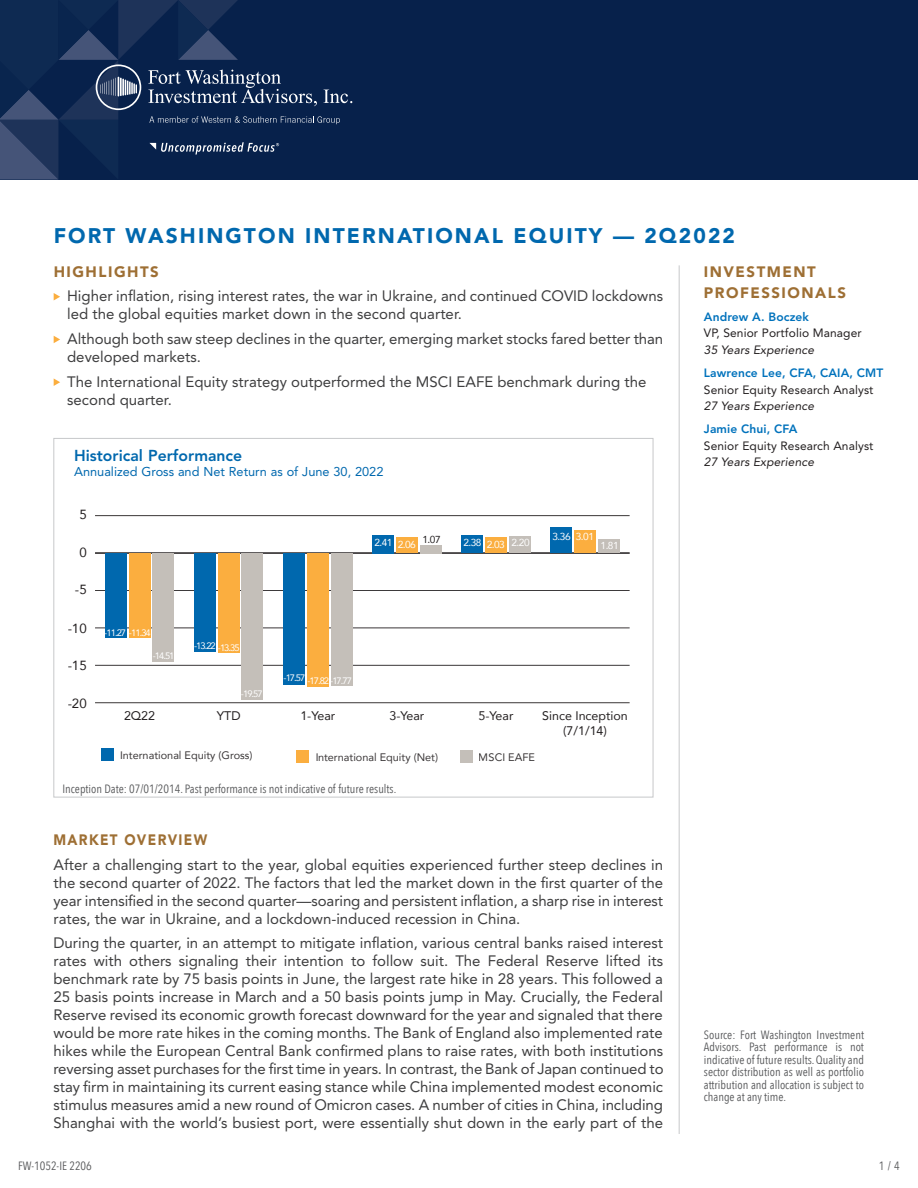
<style>
.page{position:relative;width:918px;height:1188px;background:#fff}
.page>*{position:absolute;margin:0;border:0;box-sizing:border-box;transform-origin:0 0}
.Blue_Header{font:900 21px "Avenir LT Std";letter-spacing:.1em;color:#0068ae}
.Graph_Header{font:800 15.75px "Avenir LT Std";color:#0068ae}
.Body_Copy{font:15px/18px "Avenir LT Std";color:#3e3e3f;text-align:justify}
.Bullets{font:15px/18px "Avenir LT Std";color:#3e3e3f}
.Brown_Subheads{font:900 15px/21px "Avenir LT Std";letter-spacing:.1em;color:#9e6f34}
.Brown_Subheads-2{font:900 15px "Avenir LT Std";letter-spacing:.1em;color:#9e6f34;scale:.9 1}
.t1{font:13.2px "Avenir";color:#231f20}
._2nd_Line_after_Grap{font:12.75px "Avenir LT Std";color:#0068ae}
.t2{font:12.45px/15px "Avenir";color:#231f20;text-align:center}
.t3{font:12px/12.3px "Avenir Next Condensed";color:#57585a;text-align:justify}
.t4{font:12px "Avenir LT Std";letter-spacing:.01em;color:#231f20}
.Name{font:800 12px "Avenir LT Std";letter-spacing:.01em;color:#0072bc}
.Years{font:italic 12px "Avenir LT Std";letter-spacing:.01em;color:#231f20}
.t5{font:10.95px "Avenir";color:#231f20}
.t6{font:10.05px "Avenir";letter-spacing:-.05em;color:#fff}
.t7{font:10.05px "Avenir";color:#231f20}
.t8{font:9.3px "Avenir";letter-spacing:-.1em;color:#fff}
</style>
<div class="page">
<div style="left:0;top:0;width:918px;height:179px;background:#07214b"></div>
<svg style="left:0;top:0;width:352px;height:180px"></svg>
<svg style="left:54px;top:293px;width:6px;height:7px"></svg>
<svg style="left:54px;top:336px;width:6px;height:7px"></svg>
<svg style="left:54px;top:378px;width:6px;height:8px"></svg>
<hr style="left:679px;top:265px;width:1px;height:869px;background:#c7c8ca">
<hr style="left:95px;top:552px;width:535px;height:2px;background:#231f20">
<hr style="left:95px;top:702px;width:535px;height:1px;background:#231f20">
<hr style="left:95px;top:665px;width:535px;height:1px;background:#231f20">
<hr style="left:95px;top:628px;width:535px;height:1px;background:#231f20">
<hr style="left:95px;top:590px;width:535px;height:1px;background:#231f20">
<hr style="left:95px;top:515px;width:535px;height:1px;background:#231f20">
<div style="left:105px;top:553px;width:22px;height:84px;background:#0068ae"></div>
<div style="left:194px;top:553px;width:22px;height:99px;background:#0068ae"></div>
<div style="left:283px;top:553px;width:22px;height:132px;background:#0068ae"></div>
<div style="left:372px;top:535px;width:22px;height:18px;background:#0068ae"></div>
<div style="left:462px;top:535px;width:21px;height:18px;background:#0068ae"></div>
<div style="left:551px;top:528px;width:21px;height:25px;background:#0068ae"></div>
<div style="left:129px;top:553px;width:21px;height:85px;background:#fbae3f"></div>
<div style="left:218px;top:553px;width:21px;height:100px;background:#fbae3f"></div>
<div style="left:307px;top:553px;width:21px;height:133px;background:#fbae3f"></div>
<div style="left:396px;top:538px;width:22px;height:15px;background:#fbae3f"></div>
<div style="left:485px;top:538px;width:22px;height:15px;background:#fbae3f"></div>
<div style="left:574px;top:531px;width:22px;height:22px;background:#fbae3f"></div>
<div style="left:153px;top:553px;width:21px;height:109px;background:#c4bfb9"></div>
<div style="left:242px;top:553px;width:21px;height:147px;background:#c4bfb9"></div>
<div style="left:331px;top:553px;width:21px;height:133px;background:#c4bfb9"></div>
<div style="left:420px;top:545px;width:21px;height:8px;background:#c4bfb9"></div>
<div style="left:509px;top:537px;width:21px;height:16px;background:#c4bfb9"></div>
<div style="left:598px;top:540px;width:22px;height:13px;background:#c4bfb9"></div>
<div style="left:101px;top:748px;width:13px;height:13px;background:#0068ae"></div>
<div style="left:297px;top:750px;width:12px;height:13px;background:#fbae3f"></div>
<div style="left:460px;top:750px;width:12px;height:13px;background:#c4bfb9"></div>
<p class="Blue_Header" style="left:54px;top:223px;width:683px">FORT WASHINGTON INTERNATIONAL EQUITY — 2Q2022</p>
<p class="Brown_Subheads" style="left:54px;top:261px;width:107px">HIGHLIGHTS</p>
<p class="Bullets" style="left:67px;top:287px;width:597px">Higher inflation, rising interest rates, the war in Ukraine, and continued COVID lockdowns led the global equities market down in the second quarter.</p>
<p class="Bullets" style="left:67px;top:330px;width:598px">Although both saw steep declines in the quarter, emerging market stocks fared better than developed markets.</p>
<p class="Bullets" style="left:67px;top:373px;width:581px">The International Equity strategy outperformed the MSCI EAFE benchmark during the second quarter.</p>
<p class="Graph_Header" style="left:74px;top:446px;width:170px">Historical Performance</p>
<p class="_2nd_Line_after_Grap" style="left:74px;top:465px;width:311px">Annualized Gross and Net Return as of June 30, 2022</p>
<p class="t1" style="left:79px;top:504px;width:9px">5</p>
<p class="t1" style="left:79px;top:541px;width:9px">0</p>
<p class="t1" style="left:75px;top:579px;width:13px">-5</p>
<p class="t1" style="left:68px;top:618px;width:21px">-10</p>
<p class="t1" style="left:68px;top:655px;width:21px">-15</p>
<p class="t1" style="left:68px;top:693px;width:21px">-20</p>
<p class="t6" style="left:374px;top:535px;width:20px">2.41</p>
<p class="t6" style="left:398px;top:536px;width:20px">2.06</p>
<p class="t7" style="left:423px;top:532px;width:20px">1.07</p>
<p class="t6" style="left:463px;top:535px;width:43px">2.38 2.03</p>
<p class="t6" style="left:512px;top:535px;width:20px">2.20</p>
<p class="t6" style="left:553px;top:528px;width:43px">3.36 3.01</p>
<p class="t6" style="left:601px;top:537px;width:20px">1.81</p>
<p class="t8" style="left:104px;top:625px;width:48px">-11.27 -11.34</p>
<p class="t8" style="left:153px;top:648px;width:23px">-14.51</p>
<p class="t8" style="left:194px;top:638px;width:23px">-13.22</p>
<p class="t8" style="left:218px;top:640px;width:23px">-13.35</p>
<p class="t8" style="left:241px;top:686px;width:23px">-19.57</p>
<p class="t8" style="left:284px;top:670px;width:23px">-17.57</p>
<p class="t8" style="left:307px;top:674px;width:46px">-17.82 -17.77</p>
<p class="t2" style="left:124px;top:708px;width:33px">2Q22</p>
<p class="t2" style="left:217px;top:708px;width:25px">YTD</p>
<p class="t2" style="left:300px;top:708px;width:36px">1-Year</p>
<p class="t2" style="left:389px;top:708px;width:36px">3-Year</p>
<p class="t2" style="left:479px;top:708px;width:36px">5-Year</p>
<p class="t5" style="left:120px;top:747px;width:134px">International Equity (Gross)</p>
<p class="t5" style="left:315px;top:748px;width:124px">International Equity (Net)</p>
<p class="t5" style="left:479px;top:749px;width:58px">MSCI EAFE</p>
<p class="t2" style="left:542px;top:708px;width:87px">Since Inception (7/1/14)</p>
<p class="t3" style="left:62px;top:782px;width:335px">Inception Date: 07/01/2014. Past performance is not indicative of future results.</p>
<p class="Brown_Subheads-2" style="left:53px;top:831px;width:172px">MARKET OVERVIEW</p>
<p class="Body_Copy" style="left:53px;top:856px;width:611px">After a challenging start to the year, global equities experienced further steep declines in the second quarter of 2022. The factors that led the market down in the first quarter of the year intensified in the second quarter—soaring and persistent inflation, a sharp rise in interest rates, the war in Ukraine, and a lockdown-induced recession in China.</p>
<p class="Body_Copy" style="left:53px;top:934px;width:612px">During the quarter, in an attempt to mitigate inflation, various central banks raised interest rates with others signaling their intention to follow suit. The Federal Reserve lifted its benchmark rate by 75 basis points in June, the largest rate hike in 28 years. This followed a 25 basis points increase in March and a 50 basis points jump in May. Crucially, the Federal Reserve revised its economic growth forecast downward for the year and signaled that there would be more rate hikes in the coming months. The Bank of England also implemented rate hikes while the European Central Bank confirmed plans to raise rates, with both institutions reversing asset purchases for the first time in years. In contrast, the Bank of Japan continued to stay firm in maintaining its current easing stance while China implemented modest economic stimulus measures amid a new round of Omicron cases. A number of cities in China, including Shanghai with the world’s busiest port, were essentially shut down in the early part of the</p>
<p class="t3" style="left:18px;top:1159px;width:75px">FW-1052-IE 2206</p>
<p class="Brown_Subheads" style="left:704px;top:261px;width:144px">INVESTMENT<br>PROFESSIONALS</p>
<p class="Name" style="left:704px;top:310px;width:107px">Andrew A. Boczek</p>
<p class="t4" style="left:704px;top:326px;width:159px">VP, Senior Portfolio Manager</p>
<p class="Years" style="left:704px;top:343px;width:112px">35 Years Experience</p>
<p class="Name" style="left:704px;top:366px;width:181px">Lawrence Lee, CFA, CAIA, CMT</p>
<p class="t4" style="left:704px;top:383px;width:171px">Senior Equity Research Analyst</p>
<p class="Years" style="left:704px;top:399px;width:112px">27 Years Experience</p>
<p class="Name" style="left:704px;top:422px;width:95px">Jamie Chui, CFA</p>
<p class="t4" style="left:704px;top:439px;width:171px">Senior Equity Research Analyst</p>
<p class="Years" style="left:704px;top:455px;width:112px">27 Years Experience</p>
<p class="t3" style="left:704px;top:1028px;width:162px">Source: Fort Washington Investment Advisors. Past performance is not indicative of future results. Quality and sector distribution as well as portfolio attribution and allocation is subject to change at any time.</p>
<p class="t3" style="left:879px;top:1159px;width:23px">1 / 4</p>
</div>
